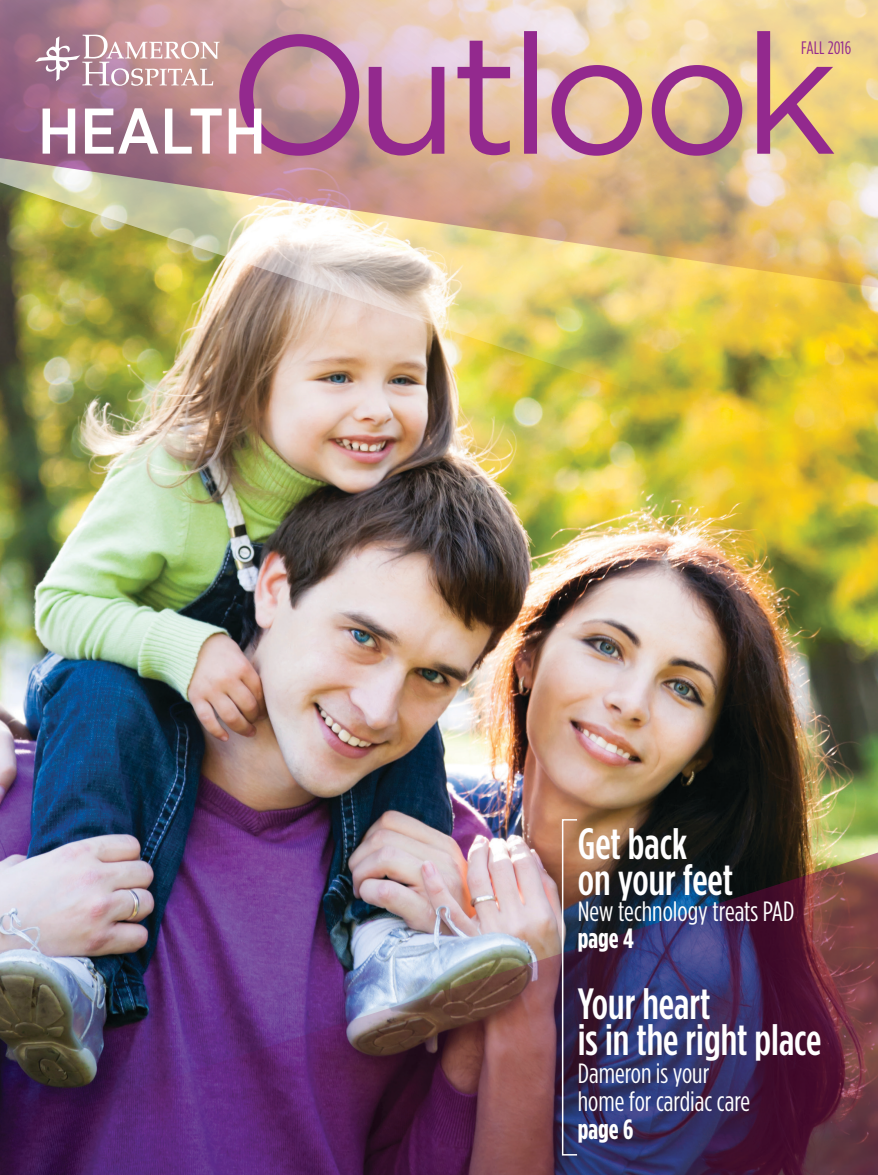
<style>
.page{position:relative;width:878px;height:1175px;background:#fff}
.page>*{position:absolute;margin:0;border:0;box-sizing:border-box;transform-origin:0 0}
.t1{font:500 64.35px "Gotham Narrow";color:#fff}
.t2{font:500 43.65px/35.7px "Gotham Condensed";color:#fff}
.t3{font:27.75px/27.8px "Gotham Condensed";color:#fff}
.t4{font:700 27.75px "Gotham Condensed";color:#fff}
.t5{font:18px "Gotham Condensed";letter-spacing:.01em;color:#93298e}
</style>
<div class="page">
<img style="left:0;top:474px;width:878px;height:372px">
<img style="left:0;top:290px;width:878px;height:184px">
<img style="left:0;top:0;width:878px;height:290px">
<img style="left:0;top:846px;width:878px;height:328px">
<svg style="left:239px;top:31px;width:595px;height:125px;background:#cc999d"></svg>
<svg style="left:35px;top:34px;width:184px;height:52px;background:#c59fa7"></svg>
<div style="left:562px;top:819px;width:16px;height:336px;border:2px solid #fff"></div>
<p class="t1" style="left:38px;top:90px;width:230px">HEALTH</p>
<p class="t5" style="left:801px;top:38px;width:52px">FALL 2016</p>
<p class="t2" style="left:577px;top:825px;width:157px">Get back<br>on your feet</p>
<p class="t3" style="left:577px;top:897px;width:218px">New technology treats PAD</p>
<p class="t4" style="left:577px;top:921px;width:58px">page 4</p>
<p class="t2" style="left:577px;top:986px;width:245px">Your heart<br>is in the right place</p>
<p class="t3" style="left:577px;top:1059px;width:174px">Dameron is your home for cardiac care</p>
<p class="t4" style="left:577px;top:1112px;width:57px">page 6</p>
</div>
